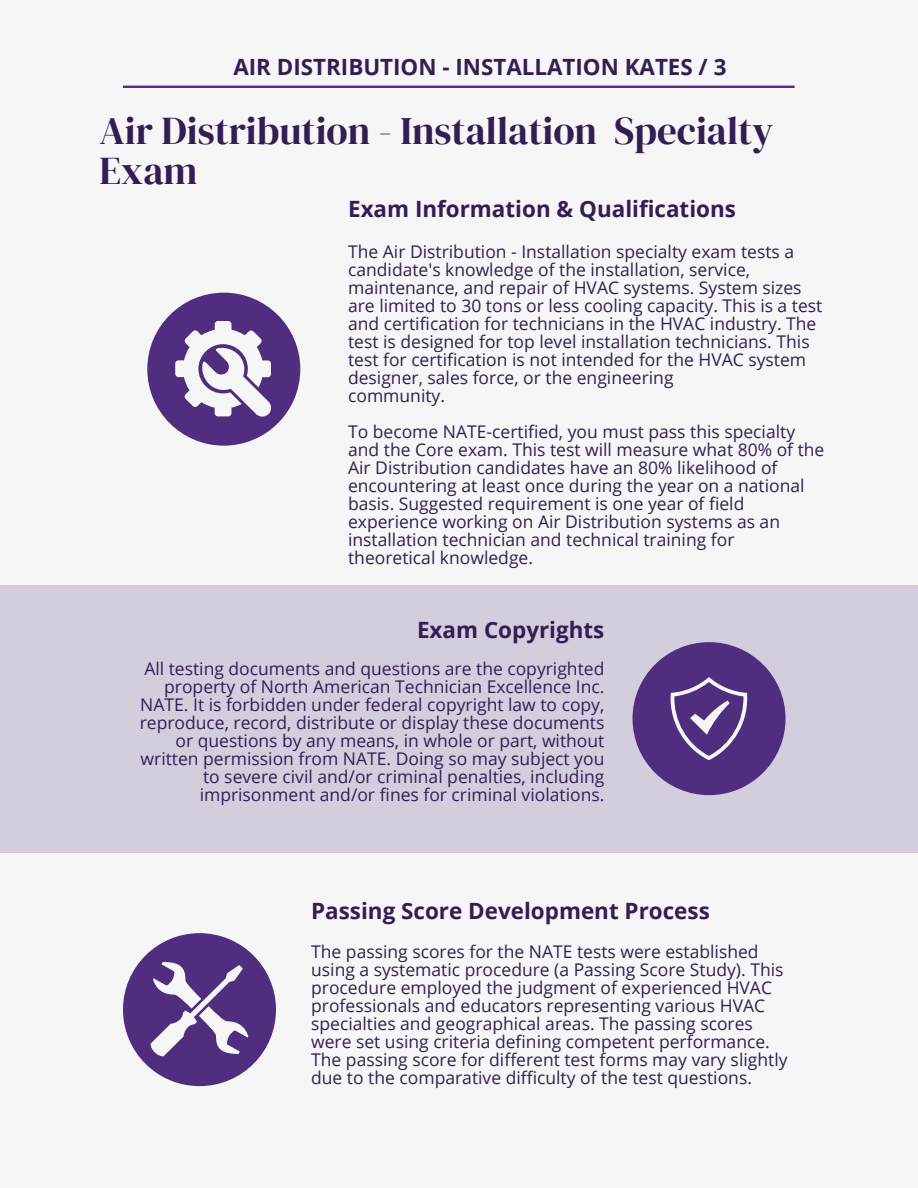
<style>
.page{position:relative;width:918px;height:1188px;background:#f6f6f6}
.page>*{position:absolute;margin:0;border:0;box-sizing:border-box;transform-origin:0 0}
.t1{font:39px/39.3px "DM Serif Display";color:#331e54}
.t2{font:700 22.5px "Open Sans";color:#331e54}
.t3{font:700 22.35px "Open Sans";color:#331e54}
.t4{font:17.55px/18px "Open Sans";color:#331e54}
</style>
<div class="page">
<div style="left:123px;top:933px;width:153px;height:153px;background:#502d7f;border-radius:50%"></div>
<div style="left:0;top:585px;width:918px;height:267px;background:#d4cdde"></div>
<div style="left:633px;top:642px;width:153px;height:153px;background:#502d7f;border-radius:50%"></div>
<svg style="left:670px;top:677px;width:78px;height:83px"></svg>
<svg style="left:151px;top:962px;width:97px;height:94px"></svg>
<hr style="left:123px;top:86px;width:672px;height:2px;background:#502d7f">
<div style="left:147px;top:293px;width:153px;height:153px;background:#502d7f;border-radius:50%"></div>
<svg style="left:175px;top:321px;width:96px;height:96px"></svg>
<p class="t3" style="left:233px;top:51px;width:494px">AIR DISTRIBUTION - INSTALLATION KATES / 3</p>
<h1 class="t1" style="left:100px;top:111px;width:675px">Air Distribution - Installation Specialty<br>Exam</h1>
<p class="t2" style="left:348px;top:193px;width:389px">Exam Information &amp; Qualifications</p>
<p class="t4" style="left:348px;top:242px;width:476px">The Air Distribution - Installation specialty exam tests a candidate's knowledge of the installation, service, maintenance, and repair of HVAC systems. System sizes are limited to 30 tons or less cooling capacity. This is a test and certification for technicians in the HVAC industry. The test is designed for top level installation technicians. This test for certification is not intended for the HVAC system designer, sales force, or the engineering<br>community.</p>
<p class="t4" style="left:348px;top:422px;width:478px">To become NATE-certified, you must pass this specialty and the Core exam. This test will measure what 80% of the Air Distribution candidates have an 80% likelihood of encountering at least once during the year on a national basis. Suggested requirement is one year of field experience working on Air Distribution systems as an installation technician and technical training for theoretical knowledge.</p>
<p class="t2" style="left:417px;top:614px;width:189px">Exam Copyrights</p>
<p class="t4" style="left:140px;top:659px;width:466px;text-align:right">All testing documents and questions are the copyrighted property of North American Technician Excellence Inc.<br>NATE. It is forbidden under federal copyright law to copy, reproduce, record, distribute or display these documents or questions by any means, in whole or part, without written permission from NATE. Doing so may subject you to severe civil and/or criminal penalties, including imprisonment and/or fines for criminal violations.</p>
<p class="t2" style="left:311px;top:895px;width:400px">Passing Score Development Process</p>
<p class="t4" style="left:311px;top:942px;width:478px">The passing scores for the NATE tests were established using a systematic procedure (a Passing Score Study). This procedure employed the judgment of experienced HVAC professionals and educators representing various HVAC specialties and geographical areas. The passing scores were set using criteria defining competent performance.<br>The passing score for different test forms may vary slightly due to the comparative difficulty of the test questions.</p>
</div>
